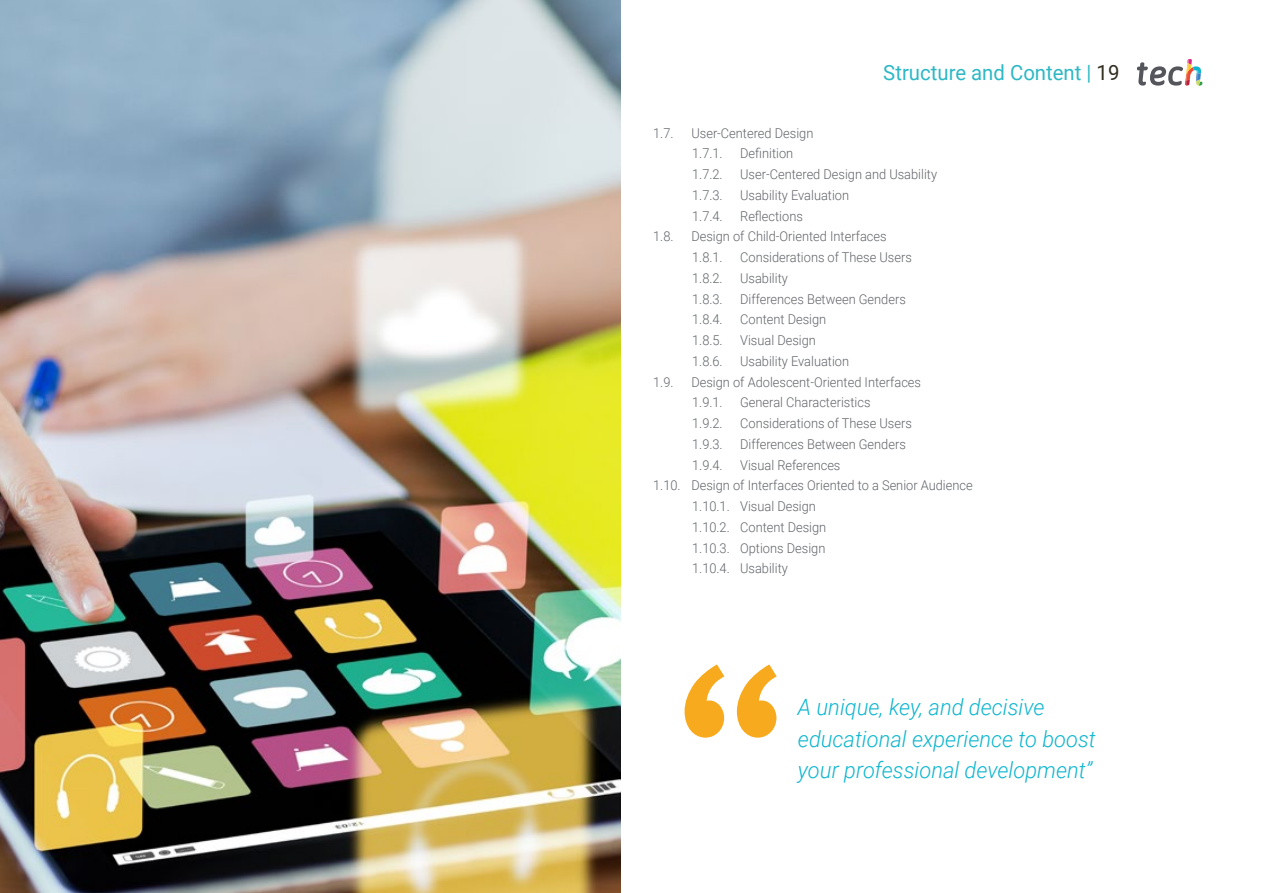
<style>
.page{position:relative;width:1263px;height:893px;background:#fff}
.page>*{position:absolute;margin:0;border:0;box-sizing:border-box;transform-origin:0 0}
.t1{font:italic 300 22.5px/31.5px "Roboto";color:#0fb6cf}
.t2{font:21px "Roboto";color:#2db8c5}
.t3{font:300 13.5px/20.7px "Roboto";color:#61646a;scale:.95 1}
.s1{color:#312e20}
</style>
<div class="page">
<img style="left:0;top:0;width:621px;height:893px">
<svg style="left:1137px;top:59px;width:65px;height:27px"></svg>
<svg style="left:684px;top:664px;width:93px;height:74px"></svg>
<p class="t3" style="left:653px;top:122px;width:23px">1.7.</p>
<p class="t3" style="left:691px;top:122px;width:130px">User-Centered Design<br>1.7.1.</p>
<p class="t3" style="left:740px;top:143px;width:57px">Definition</p>
<h2 class="t2" style="left:883px;top:57px;width:238px">Structure and Content | <span class="s1">19</span></h2>
<p class="t3" style="left:692px;top:164px;width:34px">1.7.2.</p>
<p class="t3" style="left:740px;top:164px;width:209px">User-Centered Design and Usability</p>
<p class="t3" style="left:692px;top:184px;width:34px">1.7.3.</p>
<p class="t3" style="left:740px;top:184px;width:116px">Usability Evaluation</p>
<p class="t3" style="left:692px;top:205px;width:34px">1.7.4.</p>
<p class="t3" style="left:740px;top:205px;width:67px">Reflections</p>
<p class="t3" style="left:653px;top:226px;width:23px">1.8.</p>
<p class="t3" style="left:691px;top:226px;width:207px">Design of Child-Oriented Interfaces<br>1.8.1.</p>
<p class="t3" style="left:740px;top:247px;width:182px">Considerations of These Users</p>
<p class="t3" style="left:692px;top:267px;width:34px">1.8.2.</p>
<p class="t3" style="left:740px;top:267px;width:52px">Usability</p>
<p class="t3" style="left:692px;top:288px;width:34px">1.8.3.</p>
<p class="t3" style="left:740px;top:288px;width:176px">Differences Between Genders</p>
<p class="t3" style="left:692px;top:309px;width:34px">1.8.4.</p>
<p class="t3" style="left:740px;top:309px;width:92px">Content Design</p>
<p class="t3" style="left:692px;top:330px;width:34px">1.8.5.</p>
<p class="t3" style="left:740px;top:330px;width:81px">Visual Design</p>
<p class="t3" style="left:692px;top:350px;width:34px">1.8.6.</p>
<p class="t3" style="left:740px;top:350px;width:116px">Usability Evaluation</p>
<p class="t3" style="left:653px;top:371px;width:23px">1.9.</p>
<p class="t3" style="left:691px;top:371px;width:243px">Design of Adolescent-Oriented Interfaces<br>1.9.1.</p>
<p class="t3" style="left:740px;top:392px;width:139px">General Characteristics</p>
<p class="t3" style="left:692px;top:413px;width:34px">1.9.2.</p>
<p class="t3" style="left:740px;top:413px;width:182px">Considerations of These Users</p>
<p class="t3" style="left:692px;top:433px;width:34px">1.9.3.</p>
<p class="t3" style="left:740px;top:433px;width:176px">Differences Between Genders</p>
<p class="t3" style="left:692px;top:454px;width:34px">1.9.4.</p>
<p class="t3" style="left:740px;top:454px;width:107px">Visual References</p>
<p class="t3" style="left:653px;top:475px;width:338px">1.10. Design of Interfaces Oriented to a Senior Audience</p>
<p class="t3" style="left:692px;top:496px;width:132px">1.10.1. Visual Design</p>
<p class="t3" style="left:692px;top:516px;width:143px">1.10.2. Content Design</p>
<p class="t3" style="left:692px;top:537px;width:142px">1.10.3. Options Design</p>
<p class="t3" style="left:692px;top:558px;width:102px">1.10.4. Usability</p>
<h1 class="t1" style="left:798px;top:691px;width:299px">A unique, key, and decisive educational experience to boost your professional development”</h1>
</div>
